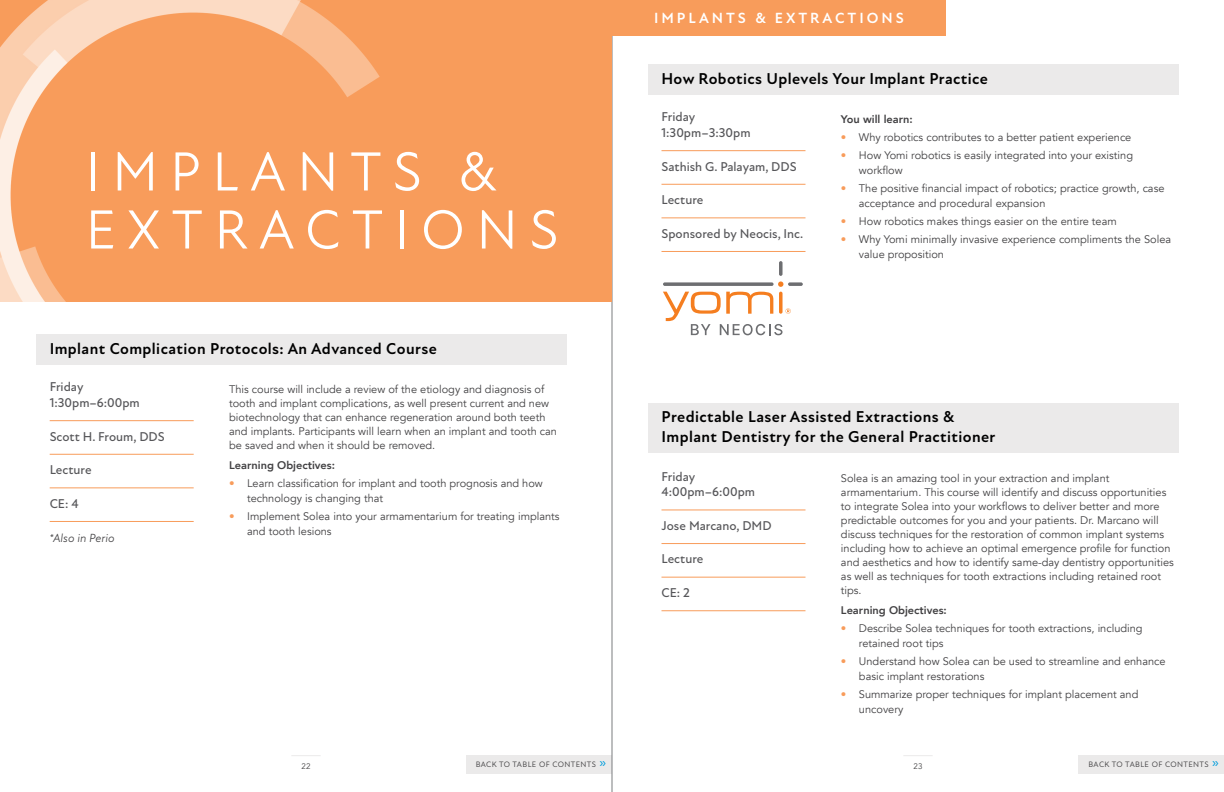
<style>
.page{position:relative;width:1224px;height:792px;background:#fff}
.page>*{position:absolute;margin:0;border:0;box-sizing:border-box;transform-origin:0 0}
.t1{font:56px/58px "New Atten";letter-spacing:.2em;color:#fff}
.t2{font:700 16px/19.2px "New Atten";letter-spacing:.025em;color:#000}
.t3{font:700 15px "New Atten";letter-spacing:.2em;color:#fff}
.t4{font:500 13px/15.6px "New Atten";color:#565659}
.t5{font:italic 12px "New Atten";color:#414042}
.t6{font:11px/14px "Avenir";color:#414042}
.t7{font:800 11px "Avenir";color:#414042}
.t8{font:8px "New Atten";letter-spacing:.05em;color:#414042}
.t9{font:8px "Avenir";color:#414042}
.s1{color:#f89c5b}
.s2{font-size:14px;color:#009ddc}
</style>
<div class="page">
<hr style="left:291px;top:755px;width:30px;height:1px;background:#ebeaea">
<div style="left:1079px;top:755px;width:145px;height:19px;background:#ebeaea"></div>
<div style="left:466px;top:755px;width:145px;height:19px;background:#ebeaea"></div>
<hr style="left:903px;top:755px;width:30px;height:1px;background:#ebeaea">
<hr style="left:612px;top:0;width:1px;height:792px;background:#7b7c7f">
<div style="left:36px;top:335px;width:531px;height:30px;background:#ebeaea"></div>
<hr style="left:50px;top:420px;width:144px;height:1px;background:#f89c5b">
<hr style="left:50px;top:454px;width:144px;height:1px;background:#f89c5b">
<hr style="left:50px;top:488px;width:144px;height:1px;background:#f89c5b">
<hr style="left:50px;top:521px;width:144px;height:1px;background:#f89c5b">
<div style="left:0;top:0;width:612px;height:302px;background:#f89c5b"></div>
<img style="left:0;top:0;width:380px;height:302px">
<div style="left:612px;top:0;width:334px;height:36px;background:#f89c5b"></div>
<hr style="left:662px;top:510px;width:144px;height:1px;background:#f89c5b">
<hr style="left:662px;top:543px;width:144px;height:1px;background:#f89c5b">
<hr style="left:662px;top:577px;width:144px;height:1px;background:#f89c5b">
<hr style="left:662px;top:611px;width:144px;height:1px;background:#f89c5b">
<div style="left:648px;top:403px;width:531px;height:50px;background:#ebeaea"></div>
<hr style="left:662px;top:150px;width:144px;height:1px;background:#f89c5b">
<hr style="left:662px;top:184px;width:144px;height:1px;background:#f89c5b">
<hr style="left:662px;top:218px;width:144px;height:1px;background:#f89c5b">
<hr style="left:662px;top:251px;width:144px;height:1px;background:#f89c5b">
<div style="left:648px;top:65px;width:531px;height:30px;background:#ebeaea"></div>
<svg style="left:788px;top:282px;width:15px;height:4px"></svg>
<svg style="left:663px;top:281px;width:128px;height:54px"></svg>
<svg style="left:779px;top:261px;width:4px;height:15px"></svg>
<svg style="left:779px;top:292px;width:4px;height:22px"></svg>
<h1 class="t1" style="left:85px;top:143px;width:475px">IMPLANTS &amp;<br>EXTRACTIONS</h1>
<h2 class="t2" style="left:50px;top:339px;width:389px">Implant Complication Protocols: An Advanced Course</h2>
<p class="t4" style="left:50px;top:379px;width:92px">Friday<br>1:30pm–6:00pm</p>
<p class="t4" style="left:50px;top:429px;width:117px">Scott H. Froum, DDS</p>
<p class="t4" style="left:50px;top:462px;width:43px">Lecture</p>
<p class="t4" style="left:50px;top:496px;width:31px">CE: 4</p>
<p class="t5" style="left:50px;top:531px;width:67px">*Also in Perio</p>
<p class="t6" style="left:229px;top:382px;width:329px">This course will include a review of the etiology and diagnosis of tooth and implant complications, as well present current and new biotechnology that can enhance regeneration around both teeth and implants. Participants will learn when an implant and tooth can be saved and when it should be removed.</p>
<p class="t7" style="left:229px;top:455px;width:107px">Learning Objectives:</p>
<p class="t6" style="left:247px;top:476px;width:297px;line-height:15px;text-indent:-18px"><span class="s1">•</span> Learn classification for implant and tooth prognosis and how technology is changing that</p>
<p class="t6" style="left:247px;top:509px;width:314px;line-height:15px;text-indent:-18px"><span class="s1">•</span> Implement Solea into your armamentarium for treating implants and tooth lesions</p>
<h3 class="t3" style="left:654px;top:9px;width:251px">IMPLANTS &amp; EXTRACTIONS</h3>
<h2 class="t2" style="left:662px;top:69px;width:328px">How Robotics Uplevels Your Implant Practice</h2>
<p class="t7" style="left:841px;top:109px;width:73px">You will learn:</p>
<p class="t6" style="left:841px;top:130px;width:292px"><span class="s1">•</span> Why robotics contributes to a better patient experience</p>
<p class="t6" style="left:859px;top:148px;width:276px;line-height:15px;text-indent:-18px"><span class="s1">•</span> How Yomi robotics is easily integrated into your existing workflow</p>
<p class="t6" style="left:859px;top:181px;width:307px;line-height:15px;text-indent:-18px"><span class="s1">•</span> The positive financial impact of robotics; practice growth, case acceptance and procedural expansion</p>
<p class="t6" style="left:841px;top:214px;width:277px"><span class="s1">•</span> How robotics makes things easier on the entire team</p>
<p class="t6" style="left:859px;top:232px;width:314px;line-height:15px;text-indent:-18px"><span class="s1">•</span> Why Yomi minimally invasive experience compliments the Solea value proposition</p>
<p class="t4" style="left:662px;top:109px;width:91px">Friday<br>1:30pm–3:30pm</p>
<p class="t4" style="left:662px;top:159px;width:137px">Sathish G. Palayam, DDS</p>
<p class="t4" style="left:662px;top:192px;width:43px">Lecture</p>
<p class="t4" style="left:662px;top:226px;width:143px">Sponsored by Neocis, Inc.</p>
<h2 class="t2" style="left:662px;top:408px;width:335px">Predictable Laser Assisted Extractions &amp;<br>Implant Dentistry for the General Practitioner</h2>
<p class="t6" style="left:841px;top:471px;width:335px">Solea is an amazing tool in your extraction and implant armamentarium. This course will identify and discuss opportunities to integrate Solea into your workflows to deliver better and more predictable outcomes for you and your patients. Dr. Marcano will discuss techniques for the restoration of common implant systems including how to achieve an optimal emergence profile for function and aesthetics and how to identify same-day dentistry opportunities as well as techniques for tooth extractions including retained root tips.</p>
<p class="t7" style="left:841px;top:600px;width:107px">Learning Objectives:</p>
<p class="t6" style="left:859px;top:621px;width:285px;line-height:15px;text-indent:-18px"><span class="s1">•</span> Describe Solea techniques for tooth extractions, including retained root tips</p>
<p class="t6" style="left:859px;top:654px;width:308px;line-height:15px;text-indent:-18px"><span class="s1">•</span> Understand how Solea can be used to streamline and enhance basic implant restorations</p>
<p class="t6" style="left:859px;top:687px;width:281px;line-height:15px;text-indent:-18px"><span class="s1">•</span> Summarize proper techniques for implant placement and uncovery</p>
<p class="t4" style="left:662px;top:469px;width:95px">Friday<br>4:00pm–6:00pm</p>
<p class="t4" style="left:662px;top:518px;width:112px">Jose Marcano, DMD</p>
<p class="t4" style="left:662px;top:551px;width:43px">Lecture</p>
<p class="t4" style="left:662px;top:585px;width:30px">CE: 2</p>
<p class="t9" style="left:302px;top:761px;width:10px">22</p>
<p class="t8" style="left:476px;top:760px;width:132px">BACK TO TABLE OF CONTENTS <span class="s2">»</span></p>
<p class="t9" style="left:914px;top:761px;width:10px">23</p>
<p class="t8" style="left:1088px;top:760px;width:132px">BACK TO TABLE OF CONTENTS <span class="s2">»</span></p>
</div>
